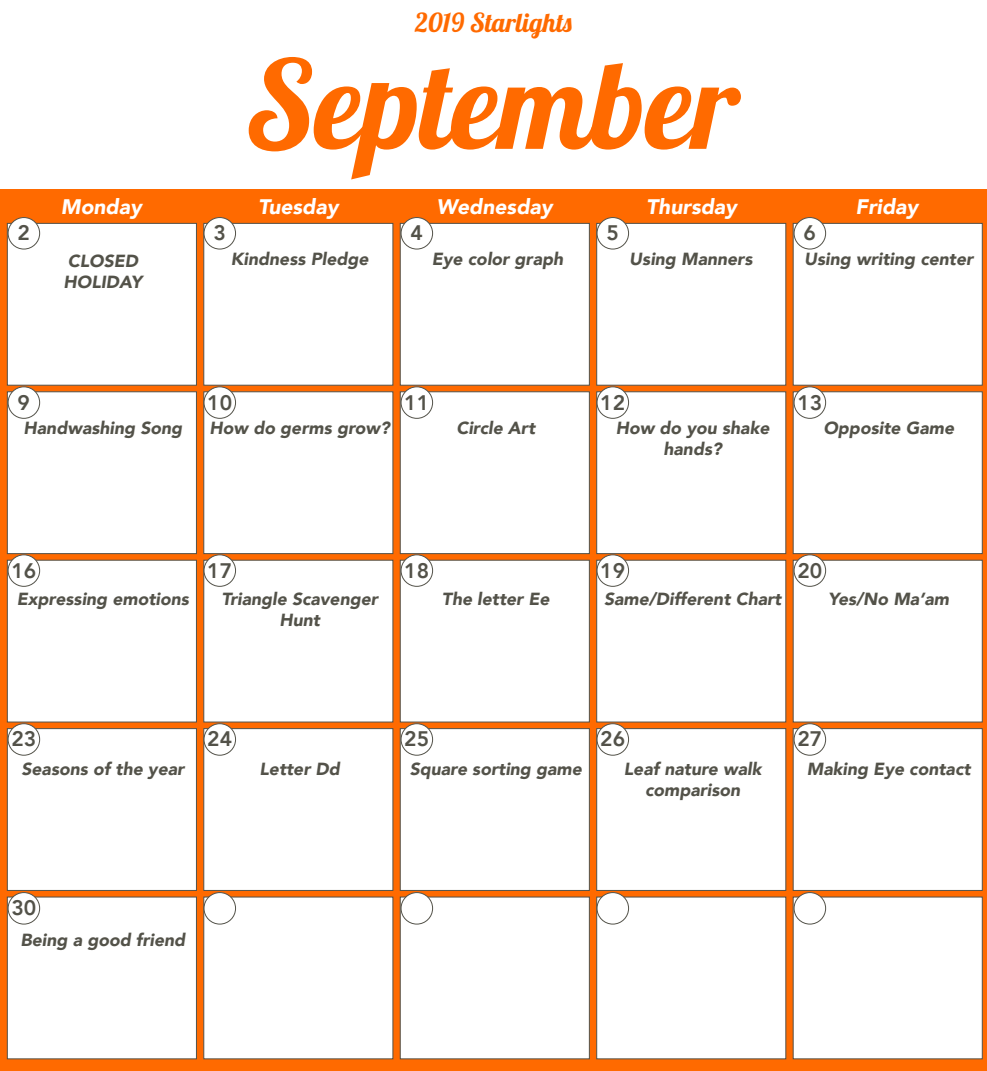
<style>
.page{position:relative;width:987px;height:1071px;background:#fff}
.page>*{position:absolute;margin:0;border:0;box-sizing:border-box;transform-origin:0 0}
.t1{font:122.5px "Lobster 1.4";color:#ff6a00}
.t2{font:26.25px "Lobster 1.4";color:#ff6a00}
.t3{font:italic 900 21px "Avenir";color:#fff}
.t4{font:800 21px "Avenir";color:#535249}
.t5{font:italic 900 17.5px/21px "Avenir";color:#535249;text-align:center}
</style>
<div class="page">
<div style="left:0;top:190px;width:986px;height:881px;background:#ff6a00"></div>
<div style="left:7px;top:223px;width:190px;height:163px;background:#fff;border:1px solid #535249"></div>
<div style="left:7px;top:391px;width:190px;height:163px;background:#fff;border:1px solid #535249"></div>
<div style="left:7px;top:560px;width:190px;height:162px;background:#fff;border:1px solid #535249"></div>
<div style="left:7px;top:728px;width:190px;height:163px;background:#fff;border:1px solid #535249"></div>
<div style="left:7px;top:897px;width:190px;height:162px;background:#fff;border:1px solid #535249"></div>
<div style="left:203px;top:223px;width:190px;height:163px;background:#fff;border:1px solid #535249"></div>
<div style="left:203px;top:391px;width:190px;height:163px;background:#fff;border:1px solid #535249"></div>
<div style="left:203px;top:560px;width:190px;height:162px;background:#fff;border:1px solid #535249"></div>
<div style="left:203px;top:728px;width:190px;height:163px;background:#fff;border:1px solid #535249"></div>
<div style="left:203px;top:897px;width:190px;height:162px;background:#fff"></div>
<div style="left:399px;top:223px;width:190px;height:163px;background:#fff;border:1px solid #535249"></div>
<div style="left:399px;top:391px;width:190px;height:163px;background:#fff;border:1px solid #535249"></div>
<div style="left:399px;top:560px;width:190px;height:162px;background:#fff;border:1px solid #535249"></div>
<div style="left:399px;top:728px;width:190px;height:163px;background:#fff;border:1px solid #535249"></div>
<div style="left:399px;top:897px;width:190px;height:162px;background:#fff"></div>
<div style="left:596px;top:223px;width:190px;height:163px;background:#fff;border:1px solid #535249"></div>
<div style="left:596px;top:391px;width:190px;height:163px;background:#fff;border:1px solid #535249"></div>
<div style="left:596px;top:560px;width:190px;height:162px;background:#fff;border:1px solid #535249"></div>
<div style="left:596px;top:728px;width:190px;height:163px;background:#fff;border:1px solid #535249"></div>
<div style="left:596px;top:897px;width:190px;height:162px;background:#fff;border:1px solid #535249"></div>
<div style="left:792px;top:223px;width:190px;height:163px;background:#fff;border:1px solid #535249"></div>
<div style="left:792px;top:391px;width:190px;height:163px;background:#fff;border:1px solid #535249"></div>
<div style="left:792px;top:560px;width:190px;height:162px;background:#fff;border:1px solid #535249"></div>
<div style="left:792px;top:728px;width:190px;height:163px;background:#fff;border:1px solid #535249"></div>
<div style="left:792px;top:897px;width:190px;height:162px;background:#fff"></div>
<div style="left:8px;top:218px;width:32px;height:31px;background:#fff;border-radius:50%"></div>
<div style="left:8px;top:217px;width:32px;height:32px;border:1px solid #535249;border-radius:50%"></div>
<div style="left:204px;top:218px;width:31px;height:31px;background:#fff;border-radius:50%"></div>
<div style="left:203px;top:217px;width:33px;height:32px;border:1px solid #535249;border-radius:50%"></div>
<div style="left:401px;top:218px;width:31px;height:31px;background:#fff;border-radius:50%"></div>
<div style="left:400px;top:217px;width:33px;height:32px;border:1px solid #535249;border-radius:50%"></div>
<div style="left:596px;top:218px;width:32px;height:31px;background:#fff;border-radius:50%"></div>
<div style="left:596px;top:217px;width:32px;height:32px;border:1px solid #535249;border-radius:50%"></div>
<div style="left:793px;top:218px;width:32px;height:31px;background:#fff;border-radius:50%"></div>
<div style="left:793px;top:217px;width:32px;height:32px;border:1px solid #535249;border-radius:50%"></div>
<div style="left:8px;top:387px;width:32px;height:31px;background:#fff;border-radius:50%"></div>
<div style="left:8px;top:386px;width:32px;height:33px;border:1px solid #535249;border-radius:50%"></div>
<div style="left:204px;top:387px;width:31px;height:31px;background:#fff;border-radius:50%"></div>
<div style="left:203px;top:386px;width:33px;height:33px;border:1px solid #535249;border-radius:50%"></div>
<div style="left:401px;top:387px;width:31px;height:31px;background:#fff;border-radius:50%"></div>
<div style="left:400px;top:386px;width:33px;height:33px;border:1px solid #535249;border-radius:50%"></div>
<div style="left:596px;top:387px;width:32px;height:31px;background:#fff;border-radius:50%"></div>
<div style="left:596px;top:386px;width:32px;height:33px;border:1px solid #535249;border-radius:50%"></div>
<div style="left:793px;top:387px;width:32px;height:31px;background:#fff;border-radius:50%"></div>
<div style="left:793px;top:386px;width:32px;height:33px;border:1px solid #535249;border-radius:50%"></div>
<div style="left:8px;top:555px;width:32px;height:31px;background:#fff;border-radius:50%"></div>
<div style="left:8px;top:554px;width:32px;height:33px;border:1px solid #535249;border-radius:50%"></div>
<div style="left:204px;top:555px;width:31px;height:31px;background:#fff;border-radius:50%"></div>
<div style="left:203px;top:554px;width:33px;height:33px;border:1px solid #535249;border-radius:50%"></div>
<div style="left:401px;top:555px;width:31px;height:31px;background:#fff;border-radius:50%"></div>
<div style="left:400px;top:554px;width:33px;height:33px;border:1px solid #535249;border-radius:50%"></div>
<div style="left:596px;top:555px;width:32px;height:31px;background:#fff;border-radius:50%"></div>
<div style="left:596px;top:554px;width:32px;height:33px;border:1px solid #535249;border-radius:50%"></div>
<div style="left:793px;top:555px;width:32px;height:31px;background:#fff;border-radius:50%"></div>
<div style="left:793px;top:554px;width:32px;height:33px;border:1px solid #535249;border-radius:50%"></div>
<div style="left:8px;top:724px;width:32px;height:31px;background:#fff;border-radius:50%"></div>
<div style="left:8px;top:723px;width:32px;height:33px;border:1px solid #535249;border-radius:50%"></div>
<div style="left:204px;top:724px;width:31px;height:31px;background:#fff;border-radius:50%"></div>
<div style="left:203px;top:723px;width:33px;height:33px;border:1px solid #535249;border-radius:50%"></div>
<div style="left:401px;top:724px;width:31px;height:31px;background:#fff;border-radius:50%"></div>
<div style="left:400px;top:723px;width:33px;height:33px;border:1px solid #535249;border-radius:50%"></div>
<div style="left:596px;top:724px;width:32px;height:31px;background:#fff;border-radius:50%"></div>
<div style="left:596px;top:723px;width:32px;height:33px;border:1px solid #535249;border-radius:50%"></div>
<div style="left:793px;top:724px;width:32px;height:31px;background:#fff;border-radius:50%"></div>
<div style="left:793px;top:723px;width:32px;height:33px;border:1px solid #535249;border-radius:50%"></div>
<div style="left:8px;top:893px;width:32px;height:31px;background:#fff;border-radius:50%"></div>
<div style="left:8px;top:892px;width:32px;height:33px;border:1px solid #535249;border-radius:50%"></div>
<div style="left:204px;top:893px;width:31px;height:31px;background:#fff;border-radius:50%"></div>
<div style="left:203px;top:892px;width:33px;height:33px;border:1px solid #535249;border-radius:50%"></div>
<div style="left:401px;top:893px;width:31px;height:31px;background:#fff;border-radius:50%"></div>
<div style="left:400px;top:892px;width:33px;height:33px;border:1px solid #535249;border-radius:50%"></div>
<div style="left:596px;top:893px;width:32px;height:31px;background:#fff;border-radius:50%"></div>
<div style="left:596px;top:892px;width:32px;height:33px;border:1px solid #535249;border-radius:50%"></div>
<div style="left:793px;top:893px;width:32px;height:31px;background:#fff;border-radius:50%"></div>
<div style="left:793px;top:892px;width:32px;height:33px;border:1px solid #535249;border-radius:50%"></div>
<h2 class="t2" style="left:415px;top:6px;width:158px">2019 Starlights</h2>
<h1 class="t1" style="left:245px;top:26px;width:495px">September</h1>
<p class="t3" style="left:61px;top:189px;width:82px">Monday</p>
<p class="t3" style="left:258px;top:189px;width:82px">Tuesday</p>
<p class="t3" style="left:436px;top:189px;width:117px">Wednesday</p>
<p class="t3" style="left:646px;top:189px;width:92px">Thursday</p>
<p class="t3" style="left:855px;top:189px;width:64px">Friday</p>
<p class="t4" style="left:18px;top:217px;width:14px">2</p>
<p class="t4" style="left:213px;top:217px;width:14px">3</p>
<p class="t4" style="left:410px;top:217px;width:14px">4</p>
<p class="t4" style="left:606px;top:217px;width:14px">5</p>
<p class="t4" style="left:803px;top:217px;width:14px">6</p>
<p class="t5" style="left:63px;top:250px;width:80px;text-align:left">CLOSED<br>HOLIDAY</p>
<p class="t5" style="left:231px;top:249px;width:139px">Kindness Pledge</p>
<p class="t5" style="left:431px;top:249px;width:133px">Eye color graph</p>
<p class="t5" style="left:629px;top:249px;width:125px">Using Manners</p>
<p class="t5" style="left:803px;top:249px;width:170px">Using writing center</p>
<p class="t4" style="left:18px;top:386px;width:14px">9</p>
<p class="t4" style="left:207px;top:386px;width:26px">10</p>
<p class="t4" style="left:404px;top:386px;width:26px">11</p>
<p class="t4" style="left:600px;top:386px;width:26px">12</p>
<p class="t4" style="left:797px;top:386px;width:26px">13</p>
<p class="t5" style="left:24px;top:417px;width:160px">Handwashing Song</p>
<p class="t5" style="left:209px;top:417px;width:182px">How do germs grow?</p>
<p class="t5" style="left:456px;top:417px;width:80px">Circle Art</p>
<p class="t5" style="left:615px;top:417px;width:155px">How do you shake hands?</p>
<p class="t5" style="left:823px;top:417px;width:132px">Opposite Game</p>
<p class="t4" style="left:11px;top:554px;width:26px">16</p>
<p class="t4" style="left:207px;top:554px;width:26px">17</p>
<p class="t4" style="left:404px;top:554px;width:26px">18</p>
<p class="t4" style="left:600px;top:554px;width:26px">19</p>
<p class="t4" style="left:797px;top:554px;width:26px">20</p>
<p class="t5" style="left:17px;top:588px;width:174px">Expressing emotions</p>
<p class="t5" style="left:221px;top:588px;width:158px">Triangle Scavenger<br>Hunt</p>
<p class="t5" style="left:442px;top:588px;width:109px">The letter Ee</p>
<p class="t5" style="left:603px;top:588px;width:179px">Same/Different Chart</p>
<p class="t5" style="left:827px;top:588px;width:122px">Yes/No Ma’am</p>
<p class="t4" style="left:11px;top:723px;width:26px">23</p>
<p class="t4" style="left:207px;top:723px;width:26px">24</p>
<p class="t4" style="left:404px;top:723px;width:26px">25</p>
<p class="t4" style="left:600px;top:723px;width:26px">26</p>
<p class="t4" style="left:797px;top:723px;width:26px">27</p>
<p class="t5" style="left:22px;top:758px;width:164px">Seasons of the year</p>
<p class="t5" style="left:259px;top:758px;width:82px">Letter Dd</p>
<p class="t5" style="left:409px;top:758px;width:174px">Square sorting game</p>
<p class="t5" style="left:623px;top:758px;width:139px">Leaf nature walk comparison</p>
<p class="t5" style="left:806px;top:758px;width:165px">Making Eye contact</p>
<p class="t4" style="left:11px;top:892px;width:26px">30</p>
<p class="t5" style="left:21px;top:930px;width:166px">Being a good friend</p>
</div>
